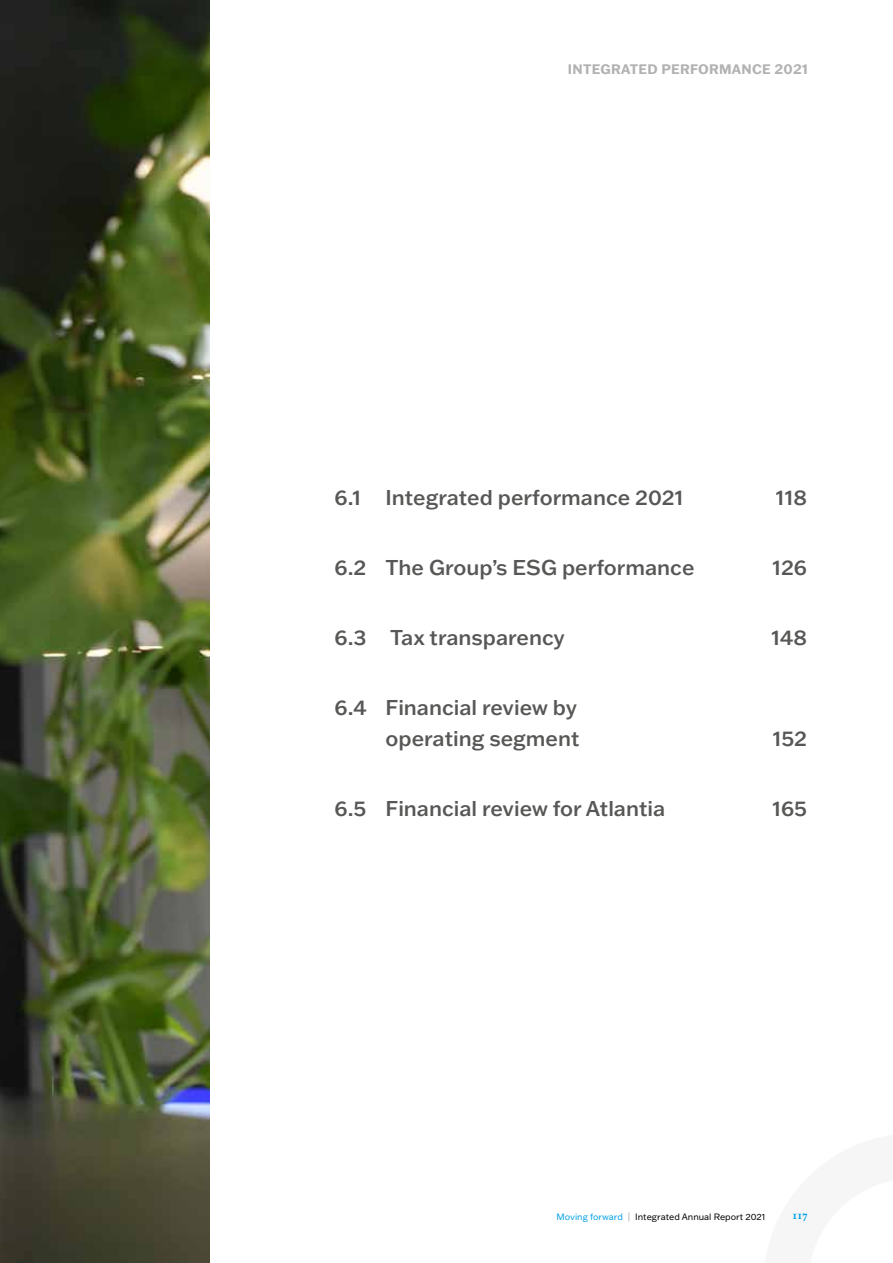
<style>
.page{position:relative;width:893px;height:1263px;background:#fff}
.page>*{position:absolute;margin:0;border:0;box-sizing:border-box;transform-origin:0 0}
.t1{font:500 21px/31.5px "Franklin Gothic ATF";color:#575756;text-align:right}
.t2{font:700 13.5px "Franklin Gothic ATF";letter-spacing:.02em;color:#b3b2b2}
.t3{font:700 12px "Mrs Eaves OT";color:#009fe3}
.t4{font:9px "Franklin Gothic ATF";color:#000}
.s1{color:#009fe3}
.s2{color:#b3b2b2}
</style>
<div class="page">
<img style="left:0;top:0;width:210px;height:1263px">
<p class="t2" style="left:568px;top:60px;width:242px">INTEGRATED PERFORMANCE 2021</p>
<p class="t1" style="left:334px;top:481px;width:350px">6.1 Integrated performance 2021</p>
<p class="t1" style="left:776px;top:481px;width:33px">118</p>
<p class="t1" style="left:334px;top:551px;width:361px">6.2 The Group’s ESG performance</p>
<p class="t1" style="left:772px;top:551px;width:36px">126</p>
<p class="t1" style="left:334px;top:621px;width:232px">6.3 Tax transparency</p>
<p class="t1" style="left:772px;top:621px;width:37px">148</p>
<p class="t1" style="left:334px;top:691px;width:246px">6.4 Financial review by operating segment</p>
<p class="t1" style="left:773px;top:722px;width:36px">152</p>
<p class="t1" style="left:334px;top:792px;width:332px">6.5 Financial review for Atlantia</p>
<p class="t1" style="left:772px;top:792px;width:36px">165</p>
<p class="t4" style="left:556px;top:1211px;width:210px"><span class="s1">Moving forward</span> <span class="s2">|</span> Integrated Annual Report 2021</p>
<p class="t3" style="left:792px;top:1209px;width:17px">117</p>
</div>
